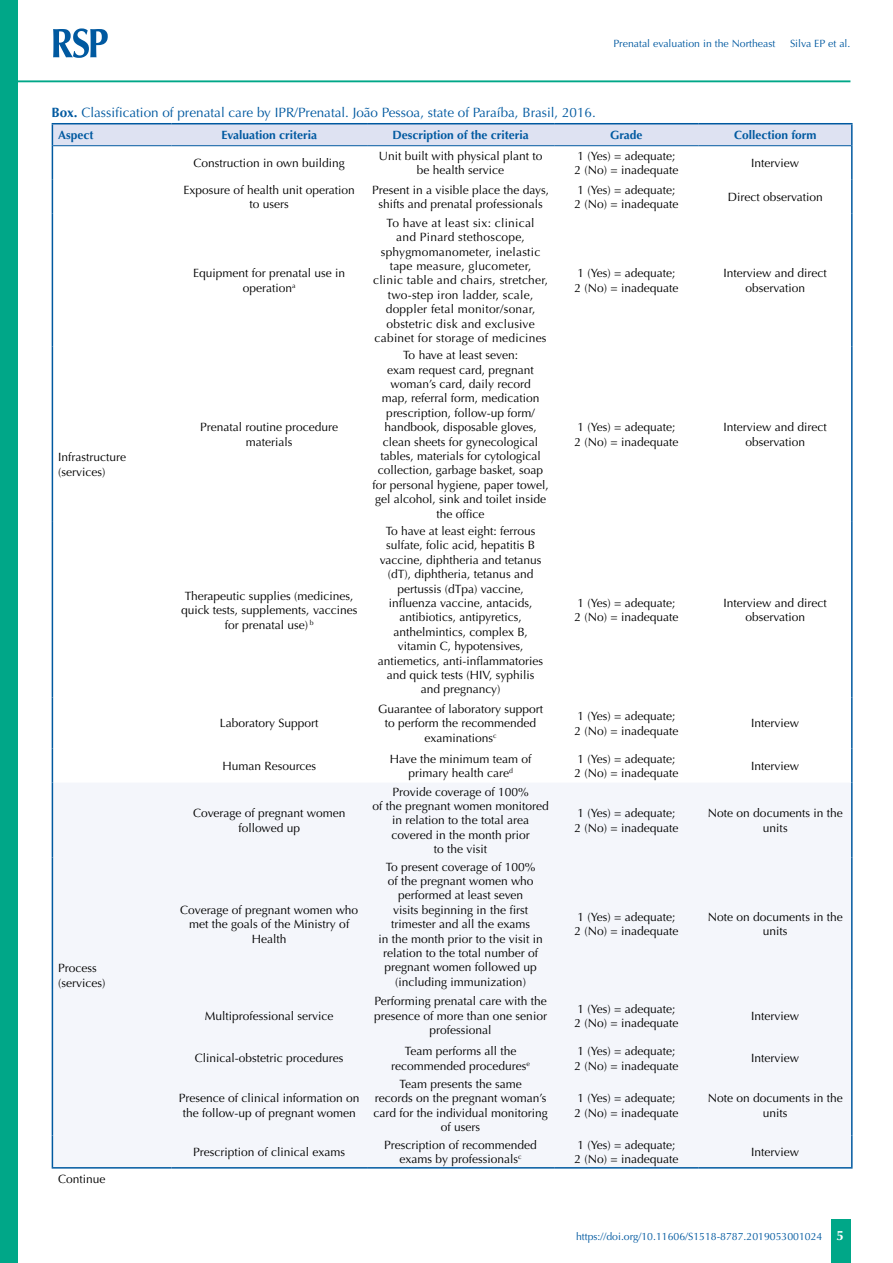
<style>
.page{position:relative;width:893px;height:1263px;background:#fff}
.page>*{position:absolute;margin:0;border:0;box-sizing:border-box;transform-origin:0 0}
.t1{font:13.5px "Optima";color:#0059a0}
.t2{font:700 13.5px "Optima";color:#fff}
.t3{font:12px/14.4px "Optima";color:#000;text-align:center}
.t4{font:12px/14.4px "Optima";letter-spacing:.02em;color:#000;text-align:center}
.t5{font:700 12px "Optima";color:#0059a0}
.t6{font:10.5px "Optima";color:#0059a0}
.s1{font-weight:700}
</style>
<div class="page">
<div style="left:831px;top:1220px;width:20px;height:43px;background:#00a788"></div>
<div style="left:0;top:0;width:18px;height:1263px;background:#00a788"></div>
<svg style="left:53px;top:28px;width:55px;height:30px"></svg>
<hr style="left:18px;top:80px;width:832px;height:2px;background:#00a788">
<div style="left:53px;top:783px;width:798px;height:384px;background:#f4f6fb"></div>
<hr style="left:52px;top:123px;width:119px;height:1px;background:#0059a0">
<svg style="left:52px;top:124px;width:799px;height:22px;background:#d1d9ed"></svg>
<hr style="left:171px;top:123px;width:196px;height:1px;background:#0059a0">
<hr style="left:367px;top:123px;width:187px;height:1px;background:#0059a0">
<hr style="left:554px;top:123px;width:145px;height:1px;background:#0059a0">
<hr style="left:699px;top:123px;width:154px;height:1px;background:#0059a0">
<hr style="left:851px;top:124px;width:2px;height:22px;background:#0059a0">
<hr style="left:52px;top:146px;width:1px;height:34px;background:#0059a0">
<hr style="left:52px;top:180px;width:1px;height:34px;background:#0059a0">
<hr style="left:52px;top:214px;width:1px;height:132px;background:#0059a0">
<hr style="left:52px;top:346px;width:1px;height:176px;background:#0059a0">
<hr style="left:52px;top:522px;width:1px;height:175px;background:#0059a0">
<hr style="left:52px;top:697px;width:1px;height:52px;background:#0059a0">
<hr style="left:52px;top:749px;width:1px;height:34px;background:#0059a0">
<hr style="left:851px;top:146px;width:2px;height:34px;background:#0059a0">
<hr style="left:851px;top:180px;width:2px;height:34px;background:#0059a0">
<hr style="left:851px;top:214px;width:2px;height:132px;background:#0059a0">
<hr style="left:851px;top:346px;width:2px;height:176px;background:#0059a0">
<hr style="left:851px;top:522px;width:2px;height:175px;background:#0059a0">
<hr style="left:851px;top:697px;width:2px;height:52px;background:#0059a0">
<hr style="left:851px;top:749px;width:2px;height:34px;background:#0059a0">
<hr style="left:52px;top:783px;width:1px;height:74px;background:#0059a0">
<hr style="left:52px;top:857px;width:1px;height:133px;background:#0059a0">
<hr style="left:52px;top:990px;width:1px;height:51px;background:#0059a0">
<hr style="left:52px;top:1041px;width:1px;height:34px;background:#0059a0">
<hr style="left:52px;top:1075px;width:1px;height:60px;background:#0059a0">
<hr style="left:52px;top:1135px;width:1px;height:32px;background:#0059a0">
<hr style="left:851px;top:783px;width:2px;height:74px;background:#0059a0">
<hr style="left:851px;top:857px;width:2px;height:133px;background:#0059a0">
<hr style="left:851px;top:990px;width:2px;height:51px;background:#0059a0">
<hr style="left:851px;top:1041px;width:2px;height:34px;background:#0059a0">
<hr style="left:851px;top:1075px;width:2px;height:60px;background:#0059a0">
<hr style="left:851px;top:1135px;width:2px;height:32px;background:#0059a0">
<hr style="left:52px;top:1167px;width:119px;height:1px;background:#0059a0">
<hr style="left:171px;top:1167px;width:196px;height:1px;background:#0059a0">
<hr style="left:367px;top:1167px;width:187px;height:1px;background:#0059a0">
<hr style="left:554px;top:1167px;width:145px;height:1px;background:#0059a0">
<hr style="left:699px;top:1167px;width:154px;height:1px;background:#0059a0">
<p class="t6" style="left:613px;top:37px;width:163px">Prenatal evaluation in the Northeast</p>
<p class="t6" style="left:790px;top:37px;width:62px">Silva EP et al.</p>
<p class="t1" style="left:52px;top:105px;width:546px"><span class="s1">Box.</span> Classification of prenatal care by IPR/Prenatal. João Pessoa, state of Paraíba, Brasil, 2016.</p>
<p class="t5" style="left:58px;top:128px;width:37px">Aspect</p>
<p class="t5" style="left:221px;top:128px;width:97px">Evaluation criteria</p>
<p class="t5" style="left:392px;top:128px;width:138px">Description of the criteria</p>
<p class="t5" style="left:610px;top:128px;width:34px">Grade</p>
<p class="t5" style="left:734px;top:128px;width:84px">Collection form</p>
<p class="t3" style="left:194px;top:156px;width:153px">Construction in own building</p>
<p class="t3" style="left:379px;top:149px;width:165px">Unit built with physical plant to be health service</p>
<p class="t3" style="left:574px;top:149px;width:105px;text-align:left">1 (Yes) = adequate;<br>2 (No) = inadequate</p>
<p class="t3" style="left:751px;top:156px;width:50px">Interview</p>
<p class="t3" style="left:184px;top:183px;width:173px">Exposure of health unit operation to users</p>
<p class="t3" style="left:372px;top:183px;width:179px">Present in a visible place the days, shifts and prenatal professionals</p>
<p class="t3" style="left:574px;top:183px;width:105px;text-align:left">1 (Yes) = adequate;<br>2 (No) = inadequate</p>
<p class="t3" style="left:728px;top:190px;width:97px">Direct observation</p>
<p class="t3" style="left:58px;top:450px;width:69px;text-align:left">Infrastructure (services)</p>
<p class="t3" style="left:58px;top:961px;width:49px;text-align:left">Process (services)</p>
<p class="t3" style="left:58px;top:1172px;width:49px">Continue</p>
<p class="t3" style="left:193px;top:266px;width:154px">Equipment for prenatal use in operation<sup>a</sup></p>
<p class="t3" style="left:200px;top:420px;width:140px">Prenatal routine procedure materials</p>
<p class="t3" style="left:181px;top:589px;width:178px">Therapeutic supplies (medicines, quick tests, supplements, vaccines for prenatal use) <sup>b</sup></p>
<p class="t3" style="left:220px;top:716px;width:100px">Laboratory Support</p>
<p class="t4" style="left:373px;top:216px;width:176px">To have at least six: clinical<br>and Pinard stethoscope, sphygmomanometer, inelastic tape measure, glucometer,<br>clinic table and chairs, stretcher, two-step iron ladder, scale, doppler fetal monitor/sonar, obstetric disk and exclusive cabinet for storage of medicines</p>
<p class="t3" style="left:373px;top:348px;width:178px">To have at least seven:<br>exam request card, pregnant woman’s card, daily record<br>map, referral form, medication prescription, follow-up form/ handbook, disposable gloves, clean sheets for gynecological tables, materials for cytological collection, garbage basket, soap for personal hygiene, paper towel, gel alcohol, sink and toilet inside the office</p>
<p class="t3" style="left:378px;top:524px;width:167px">To have at least eight: ferrous sulfate, folic acid, hepatitis B vaccine, diphtheria and tetanus (dT), diphtheria, tetanus and pertussis (dTpa) vaccine, influenza vaccine, antacids, antibiotics, antipyretics, anthelmintics, complex B, vitamin C, hypotensives, antiemetics, anti-inflammatories and quick tests (HIV, syphilis and pregnancy)</p>
<p class="t3" style="left:574px;top:266px;width:105px;text-align:left">1 (Yes) = adequate;<br>2 (No) = inadequate</p>
<p class="t3" style="left:724px;top:266px;width:105px">Interview and direct observation</p>
<p class="t3" style="left:574px;top:420px;width:105px;text-align:left">1 (Yes) = adequate;<br>2 (No) = inadequate</p>
<p class="t3" style="left:724px;top:420px;width:105px">Interview and direct observation</p>
<p class="t3" style="left:574px;top:596px;width:105px;text-align:left">1 (Yes) = adequate;<br>2 (No) = inadequate</p>
<p class="t3" style="left:724px;top:596px;width:105px">Interview and direct observation</p>
<p class="t3" style="left:378px;top:702px;width:167px">Guarantee of laboratory support to perform the recommended examinations<sup>c</sup></p>
<p class="t3" style="left:574px;top:709px;width:105px;text-align:left">1 (Yes) = adequate;<br>2 (No) = inadequate</p>
<p class="t3" style="left:751px;top:716px;width:50px">Interview</p>
<p class="t3" style="left:222px;top:759px;width:95px">Human Resources</p>
<p class="t3" style="left:390px;top:752px;width:143px">Have the minimum team of primary health care<sup>d</sup></p>
<p class="t3" style="left:574px;top:752px;width:105px;text-align:left">1 (Yes) = adequate;<br>2 (No) = inadequate</p>
<p class="t3" style="left:751px;top:759px;width:50px">Interview</p>
<p class="t3" style="left:193px;top:806px;width:154px">Coverage of pregnant women followed up</p>
<p class="t3" style="left:180px;top:902px;width:179px">Coverage of pregnant women who met the goals of the Ministry of<br>Health</p>
<p class="t3" style="left:205px;top:1009px;width:130px">Multiprofessional service</p>
<p class="t3" style="left:372px;top:784px;width:178px">Provide coverage of 100%<br>of the pregnant women monitored in relation to the total area covered in the month prior<br>to the visit</p>
<p class="t3" style="left:379px;top:859px;width:166px">To present coverage of 100%<br>of the pregnant women who performed at least seven<br>visits beginning in the first trimester and all the exams<br>in the month prior to the visit in relation to the total number of pregnant women followed up (including immunization)</p>
<p class="t3" style="left:574px;top:806px;width:105px;text-align:left">1 (Yes) = adequate;<br>2 (No) = inadequate</p>
<p class="t3" style="left:708px;top:806px;width:136px">Note on documents in the units</p>
<p class="t3" style="left:574px;top:910px;width:105px;text-align:left">1 (Yes) = adequate;<br>2 (No) = inadequate</p>
<p class="t3" style="left:708px;top:910px;width:136px">Note on documents in the units</p>
<p class="t3" style="left:374px;top:994px;width:174px">Performing prenatal care with the presence of more than one senior professional</p>
<p class="t3" style="left:574px;top:1001px;width:105px;text-align:left">1 (Yes) = adequate;<br>2 (No) = inadequate</p>
<p class="t3" style="left:751px;top:1009px;width:50px">Interview</p>
<p class="t3" style="left:195px;top:1051px;width:150px">Clinical-obstetric procedures</p>
<p class="t3" style="left:391px;top:1044px;width:140px">Team performs all the recommended procedures<sup>e</sup></p>
<p class="t3" style="left:574px;top:1044px;width:105px;text-align:left">1 (Yes) = adequate;<br>2 (No) = inadequate</p>
<p class="t3" style="left:751px;top:1051px;width:50px">Interview</p>
<p class="t3" style="left:179px;top:1091px;width:182px">Presence of clinical information on the follow-up of pregnant women</p>
<p class="t3" style="left:373px;top:1077px;width:176px">Team presents the same<br>records on the pregnant woman’s card for the individual monitoring of users</p>
<p class="t3" style="left:574px;top:1091px;width:105px;text-align:left">1 (Yes) = adequate;<br>2 (No) = inadequate</p>
<p class="t3" style="left:708px;top:1091px;width:136px">Note on documents in the units</p>
<p class="t3" style="left:193px;top:1145px;width:154px">Prescription of clinical exams</p>
<p class="t3" style="left:384px;top:1138px;width:154px">Prescription of recommended exams by professionals<sup>c</sup></p>
<p class="t3" style="left:574px;top:1138px;width:105px;text-align:left">1 (Yes) = adequate;<br>2 (No) = inadequate</p>
<p class="t3" style="left:751px;top:1145px;width:50px">Interview</p>
<p class="t6" style="left:576px;top:1230px;width:248px">https://doi.org/10.11606/S1518-8787.2019053001024</p>
<p class="t2" style="left:836px;top:1227px;width:9px">5</p>
</div>
